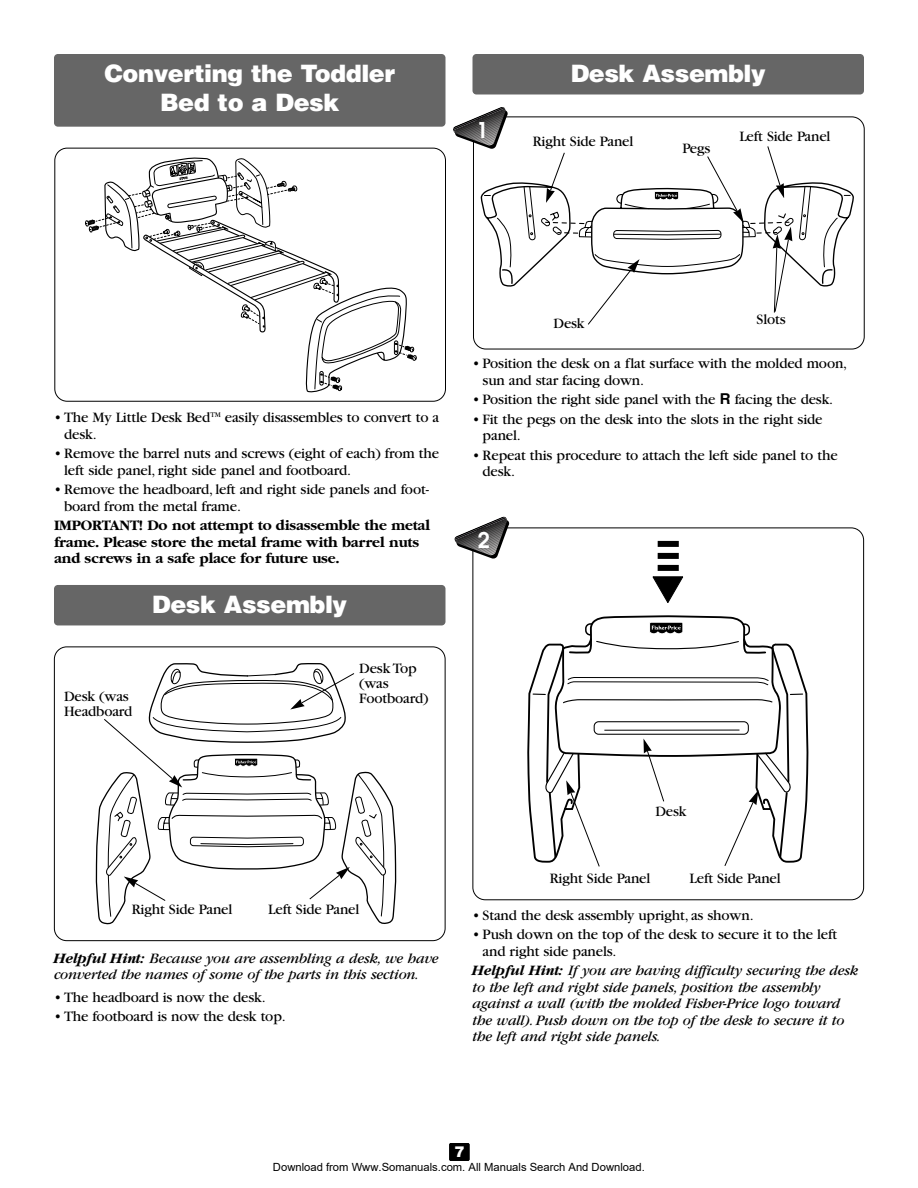
<style>
.page{position:relative;width:918px;height:1188px;background:#fff}
.page>*{position:absolute;margin:0;border:0;box-sizing:border-box;transform-origin:0 0}
.t1{font:900 24px/28.8px "Helvetica";letter-spacing:-.02em;color:#fff;text-align:center}
.t2{font:600 21.6px "Avant Garde";color:#fff}
.t3{font:15px/16.5px "Garamond";letter-spacing:-.01em;color:#000}
.t4{font:italic 15px/16.5px "Garamond";letter-spacing:-.01em;color:#000}
.t5{font:700 15px/16.5px "Garamond";letter-spacing:-.01em;color:#000}
.t6{font:900 15px "Helvetica";color:#fff}
.t7{font:11.25px "Arial";color:#000}
.s1{font-family:"Helvetica";font-weight:700}
.s2{font-weight:700}
</style>
<div class="page">
<div style="left:54px;top:54px;width:392px;height:73px;background:#666;border-radius:4px"></div>
<svg style="left:85px;top:157px;width:332px;height:236px"></svg>
<div style="left:54px;top:148px;width:392px;height:254px;border:1px solid #000;border-radius:12px"></div>
<div style="left:54px;top:585px;width:392px;height:40px;background:#666;border-radius:4px"></div>
<div style="left:54px;top:646px;width:392px;height:295px;border:1px solid #000;border-radius:12px"></div>
<svg style="left:527px;top:679px;width:6px;height:169px"></svg>
<svg style="left:454px;top:517px;width:56px;height:42px"></svg>
<svg style="left:95px;top:663px;width:302px;height:262px"></svg>
<svg style="left:533px;top:528px;width:276px;height:339px"></svg>
<div style="left:449px;top:1143px;width:21px;height:18px;background:#000;border-radius:2px"></div>
<svg style="left:453px;top:107px;width:402px;height:218px"></svg>
<div style="left:472px;top:54px;width:392px;height:40px;background:#666;border-radius:4px"></div>
<h1 class="t1" style="left:104px;top:61px;width:292px">Converting the Toddler<br>Bed to a Desk</h1>
<h2 class="t2" style="left:476px;top:122px;width:14px">1</h2>
<h1 class="t1" style="left:571px;top:61px;width:197px">Desk Assembly</h1>
<p class="t3" style="left:533px;top:135px;width:102px">Right Side Panel</p>
<p class="t3" style="left:682px;top:142px;width:30px">Pegs</p>
<p class="t3" style="left:739px;top:129px;width:93px">Left Side Panel</p>
<p class="t3" style="left:64px;top:410px;width:377px;text-indent:-10px">• The My Little Desk Bed<sup>TM</sup> easily disassembles to convert to a desk.</p>
<p class="t3" style="left:64px;top:446px;width:377px;text-indent:-10px">• Remove the barrel nuts and screws (eight of each) from the left side panel, right side panel and footboard.</p>
<p class="t3" style="left:64px;top:482px;width:366px;text-indent:-10px">• Remove the headboard, left and right side panels and foot&shy;board from the metal frame.</p>
<p class="t5" style="left:54px;top:518px;width:378px">IMPORTANT! Do not attempt to disassemble the metal frame. Please store the metal frame with barrel nuts and screws in a safe place for future use.</p>
<h1 class="t1" style="left:152px;top:592px;width:197px">Desk Assembly</h1>
<p class="t3" style="left:64px;top:690px;width:70px;line-height:15px">Desk (was<br>Headboard</p>
<p class="t3" style="left:359px;top:662px;width:71px;line-height:15px">Desk Top (was<br>Footboard)</p>
<p class="t3" style="left:554px;top:316px;width:33px">Desk</p>
<p class="t3" style="left:757px;top:312px;width:31px">Slots</p>
<p class="t3" style="left:483px;top:356px;width:366px;text-indent:-10px">• Position the desk on a flat surface with the molded moon, sun and star facing down.</p>
<p class="t3" style="left:472px;top:392px;width:362px">• Position the right side panel with the <span class="s1">R</span> facing the desk.</p>
<p class="t3" style="left:483px;top:412px;width:341px;text-indent:-10px">• Fit the pegs on the desk into the slots in the right side panel.</p>
<p class="t3" style="left:483px;top:448px;width:357px;text-indent:-10px">• Repeat this procedure to attach the left side panel to the desk.</p>
<h2 class="t2" style="left:478px;top:532px;width:14px">2</h2>
<p class="t3" style="left:132px;top:902px;width:102px">Right Side Panel</p>
<p class="t3" style="left:268px;top:902px;width:93px">Left Side Panel</p>
<p class="t4" style="left:54px;top:951px;width:386px"><span class="s2">Helpful Hint:</span> Because you are assembling a desk, we have converted the names of some of the parts in this section.</p>
<p class="t3" style="left:54px;top:990px;width:213px">• The headboard is now the desk.</p>
<p class="t3" style="left:54px;top:1010px;width:233px">• The footboard is now the desk top.</p>
<p class="t3" style="left:655px;top:804px;width:33px">Desk</p>
<p class="t3" style="left:550px;top:871px;width:102px">Right Side Panel</p>
<p class="t3" style="left:690px;top:872px;width:93px">Left Side Panel</p>
<p class="t3" style="left:472px;top:908px;width:283px">• Stand the desk assembly upright, as shown.</p>
<p class="t3" style="left:483px;top:928px;width:356px;text-indent:-10px">• Push down on the top of the desk to secure it to the left and right side panels.</p>
<p class="t4" style="left:472px;top:964px;width:387px"><span class="s2">Helpful Hint:</span> If you are having difficulty securing the desk to the left and right side panels, position the assembly against a wall (with the molded Fisher-Price logo toward the wall). Push down on the top of the desk to secure it to the left and right side panels.</p>
<p class="t6" style="left:454px;top:1146px;width:12px">37</p>
<p class="t7" style="left:273px;top:1160px;width:373px">Download from Www.Somanuals.com. All Manuals Search And Download.</p>
</div>
